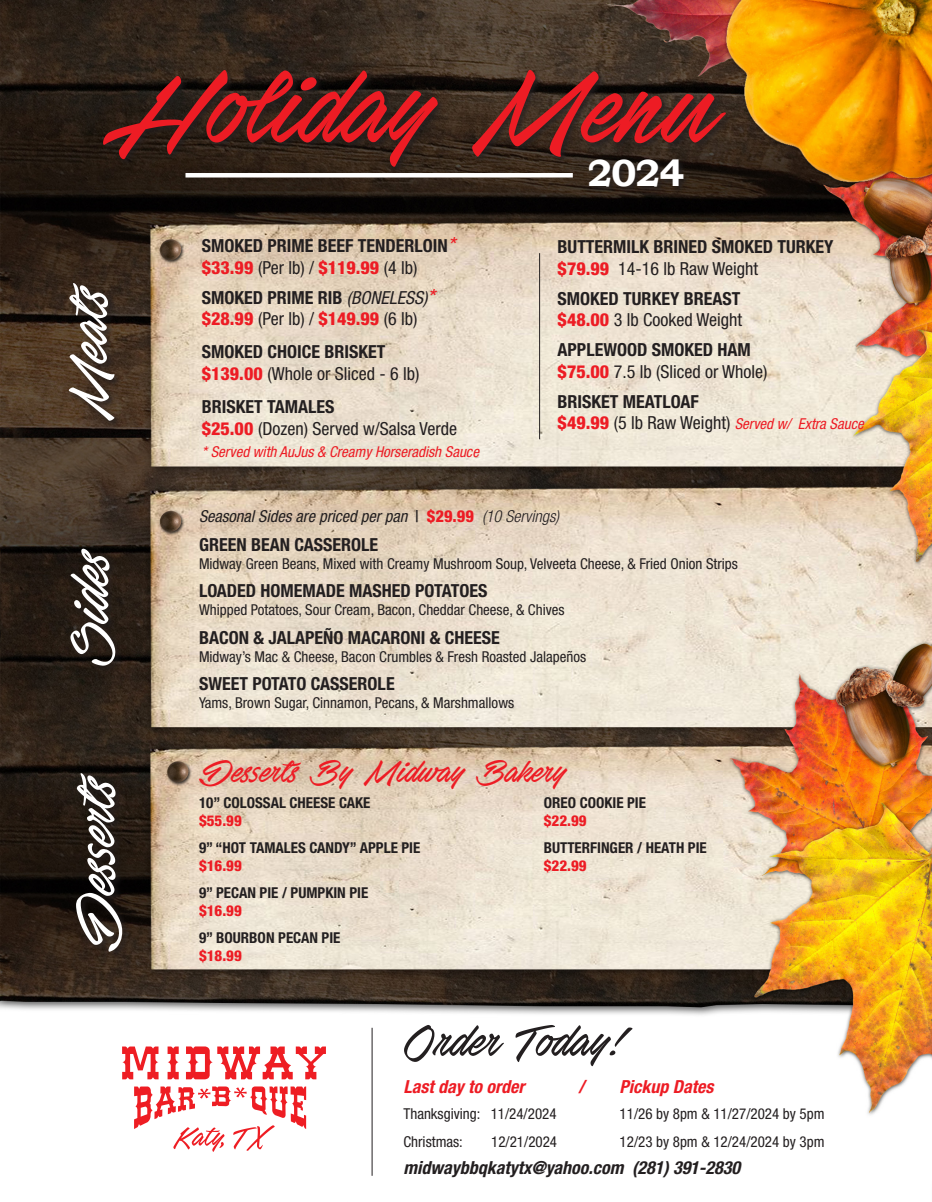
<style>
.page{position:relative;width:932px;height:1202px;background:#fff}
.page>*{position:absolute;margin:0;border:0;box-sizing:border-box;transform-origin:0 0}
.t1{font:120px "Stackyard PERSONALUSE";color:#ed1c24}
.t2{font:63px "Stackyard PERSONALUSE";color:#fff}
.t3{font:51px "Stackyard PERSONALUSE";color:#231f20}
.t4{font:700 37.8px "Bookman Old Style";color:#fff}
.t5{font:36px "Stackyard PERSONALUSE";color:#ed1c24}
.t6{font:700 condensed 18px/21.6px "Helvetica Neue LT Std";color:#231f20}
.t7{font:condensed 18px/21.6px "Helvetica Neue LT Std";color:#231f20}
.t8{font:italic 700 condensed 18px "Helvetica Neue LT Std";color:#231f20}
.t9{font:italic 700 condensed 18px "Helvetica Neue LT Std";color:#ed1c24}
.t10{font:italic condensed 16.5px "Helvetica Neue LT Std";color:#231f20}
.t11{font:condensed 15px "Helvetica Neue LT Std";color:#231f20}
.t12{font:700 condensed 15px "Helvetica Neue LT Std";color:#231f20}
.t13{font:italic condensed 15px "Helvetica Neue LT Std";color:#ed1c24}
.t14{font:800 condensed 15px "Helvetica Neue LT Std";color:#ed1c24}
.s1{font-weight:400;font-style:italic;font-size:21px;color:#ed1c24}
.s2{font-weight:800;color:#ed1c24}
.s3{font-weight:400}
.s4{font-weight:400;font-style:italic}
.s5{font-weight:700}
.s6{font-weight:800;font-style:normal;font-size:18px}
.s7{font-style:normal;font-size:18px;color:#231f20}
.s8{font-weight:500;font-style:normal}
.s9{font-weight:800;font-style:normal;color:#ed1c24}
.s10{font-weight:300}
</style>
<div class="page">
<img style="left:0;top:0;width:932px;height:1176px">
<div style="left:102px;top:69px;width:632px;height:106px;background:#231f20;opacity:.75"></div>
<div style="left:587px;top:158px;width:104px;height:36px;background:#231f20;opacity:.75"></div>
<div style="left:68px;top:281px;width:55px;height:148px;background:#231f20;opacity:.75"></div>
<div style="left:69px;top:547px;width:55px;height:127px;background:#231f20;opacity:.75"></div>
<svg style="left:122px;top:1046px;width:36px;height:33px"></svg>
<svg style="left:167px;top:1046px;width:12px;height:33px"></svg>
<svg style="left:186px;top:1046px;width:140px;height:33px"></svg>
<svg style="left:134px;top:1086px;width:172px;height:65px"></svg>
<hr style="left:539px;top:253px;width:1px;height:186px;background:#231f20">
<hr style="left:185px;top:173px;width:388px;height:4px;background:#fff">
<div style="left:75px;top:771px;width:56px;height:189px;background:#231f20;opacity:.75"></div>
<hr style="left:372px;top:1027px;width:1px;height:148px;background:#231f20">
<p class="t1" style="left:102px;top:47px;width:619px">Holiday Menu</p>
<p class="t4" style="left:587px;top:146px;width:98px">2024</p>
<p class="t2" style="left:57px;top:421px;width:145px;rotate:-90deg">Meats</p>
<p class="t2" style="left:58px;top:666px;width:127px;rotate:-90deg">Sides</p>
<p class="t2" style="left:64px;top:952px;width:186px;rotate:-90deg">Desserts</p>
<p class="t6" style="left:202px;top:235px;width:255px">SMOKED PRIME BEEF TENDERLOIN<span class="s1">* </span><span class="s2">$33.99</span> <span class="s3">(Per lb) /</span> <span class="s2">$119.99</span> <span class="s3">(4 lb)</span></p>
<p class="t6" style="left:202px;top:286px;width:235px">SMOKED PRIME RIB <span class="s4">(BONELESS)</span><span class="s1">* </span><span class="s2">$28.99</span> <span class="s3">(Per lb) /</span> <span class="s2">$149.99</span> <span class="s3">(6 lb)</span></p>
<p class="t6" style="left:202px;top:341px;width:219px">SMOKED CHOICE BRISKET <span class="s2">$139.00</span> <span class="s3">(Whole or Sliced - 6 lb)</span></p>
<p class="t7" style="left:202px;top:395px;width:257px"><span class="s5">BRISKET TAMALES<br></span><span class="s2">$25.00</span> (Dozen) Served w/Salsa Verde</p>
<p class="t13" style="left:202px;top:443px;width:279px">* Served with AuJus &amp; Creamy Horseradish Sauce</p>
<p class="t6" style="left:557px;top:235px;width:277px">BUTTERMILK BRINED SMOKED TURKEY <span class="s2">$79.99</span> <span class="s3">14-16 lb Raw Weight</span></p>
<p class="t6" style="left:557px;top:287px;width:186px">SMOKED TURKEY BREAST <span class="s2">$48.00</span> <span class="s3">3 lb Cooked Weight</span></p>
<p class="t7" style="left:557px;top:339px;width:211px"><span class="s5">APPLEWOOD SMOKED HAM </span><span class="s2">$75.00</span> 7.5 lb (Sliced or Whole)</p>
<p class="t6" style="left:557px;top:390px;width:143px">BRISKET MEATLOAF</p>
<p class="t13" style="left:557px;top:415px;width:307px"><span class="s6">$49.99</span> <span class="s7">(5 lb Raw Weight)</span> Served w/ Extra Sauce</p>
<p class="t10" style="left:199px;top:507px;width:362px">Seasonal Sides are priced per pan <span class="s8">|</span> <span class="s9">$29.99</span> <span class="s10">(10 Servings)</span></p>
<p class="t6" style="left:199px;top:533px;width:181px">GREEN BEAN CASSEROLE</p>
<p class="t11" style="left:199px;top:555px;width:540px">Midway Green Beans, Mixed with Creamy Mushroom Soup, Velveeta Cheese, &amp; Fried Onion Strips</p>
<p class="t6" style="left:199px;top:580px;width:290px">LOADED HOMEMADE MASHED POTATOES</p>
<p class="t11" style="left:199px;top:601px;width:367px">Whipped Potatoes, Sour Cream, Bacon, Cheddar Cheese, &amp; Chives</p>
<p class="t6" style="left:199px;top:626px;width:302px">BACON &amp; JALAPEÑO MACARONI &amp; CHEESE</p>
<p class="t11" style="left:199px;top:648px;width:389px">Midway’s Mac &amp; Cheese, Bacon Crumbles &amp; Fresh Roasted Jalapeños</p>
<p class="t6" style="left:199px;top:673px;width:197px">SWEET POTATO CASSEROLE</p>
<p class="t11" style="left:199px;top:694px;width:317px">Yams, Brown Sugar, Cinnamon, Pecans, &amp; Marshmallows</p>
<p class="t5" style="left:199px;top:753px;width:370px">Desserts By Midway Bakery</p>
<p class="t12" style="left:199px;top:793px;width:173px">10” COLOSSAL CHEESE CAKE</p>
<p class="t14" style="left:199px;top:811px;width:44px">$55.99</p>
<p class="t12" style="left:199px;top:838px;width:223px">9” “HOT TAMALES CANDY” APPLE PIE</p>
<p class="t14" style="left:199px;top:856px;width:44px">$16.99</p>
<p class="t12" style="left:199px;top:883px;width:171px">9” PECAN PIE / PUMPKIN PIE</p>
<p class="t14" style="left:199px;top:901px;width:44px">$16.99</p>
<p class="t12" style="left:199px;top:928px;width:143px">9” BOURBON PECAN PIE</p>
<p class="t14" style="left:199px;top:946px;width:44px">$18.99</p>
<p class="t12" style="left:544px;top:793px;width:104px">OREO COOKIE PIE</p>
<p class="t14" style="left:544px;top:811px;width:44px">$22.99</p>
<p class="t12" style="left:544px;top:838px;width:164px">BUTTERFINGER / HEATH PIE</p>
<p class="t14" style="left:544px;top:856px;width:44px">$22.99</p>
<p class="t3" style="left:403px;top:1015px;width:222px">Order Today!</p>
<p class="t9" style="left:403px;top:1075px;width:122px">Last day to order</p>
<p class="t9" style="left:578px;top:1075px;width:7px">/</p>
<p class="t9" style="left:619px;top:1075px;width:95px">Pickup Dates</p>
<p class="t11" style="left:403px;top:1105px;width:155px">Thanksgiving: 11/24/2024</p>
<p class="t11" style="left:619px;top:1105px;width:206px">11/26 by 8pm &amp; 11/27/2024 by 5pm</p>
<p class="t11" style="left:403px;top:1133px;width:61px">Christmas:</p>
<p class="t11" style="left:491px;top:1133px;width:67px">12/21/2024</p>
<p class="t11" style="left:619px;top:1133px;width:206px">12/23 by 8pm &amp; 12/24/2024 by 3pm</p>
<p class="t8" style="left:403px;top:1156px;width:338px">midwaybbqkatytx@yahoo.com (281) 391-2830</p>
</div>
